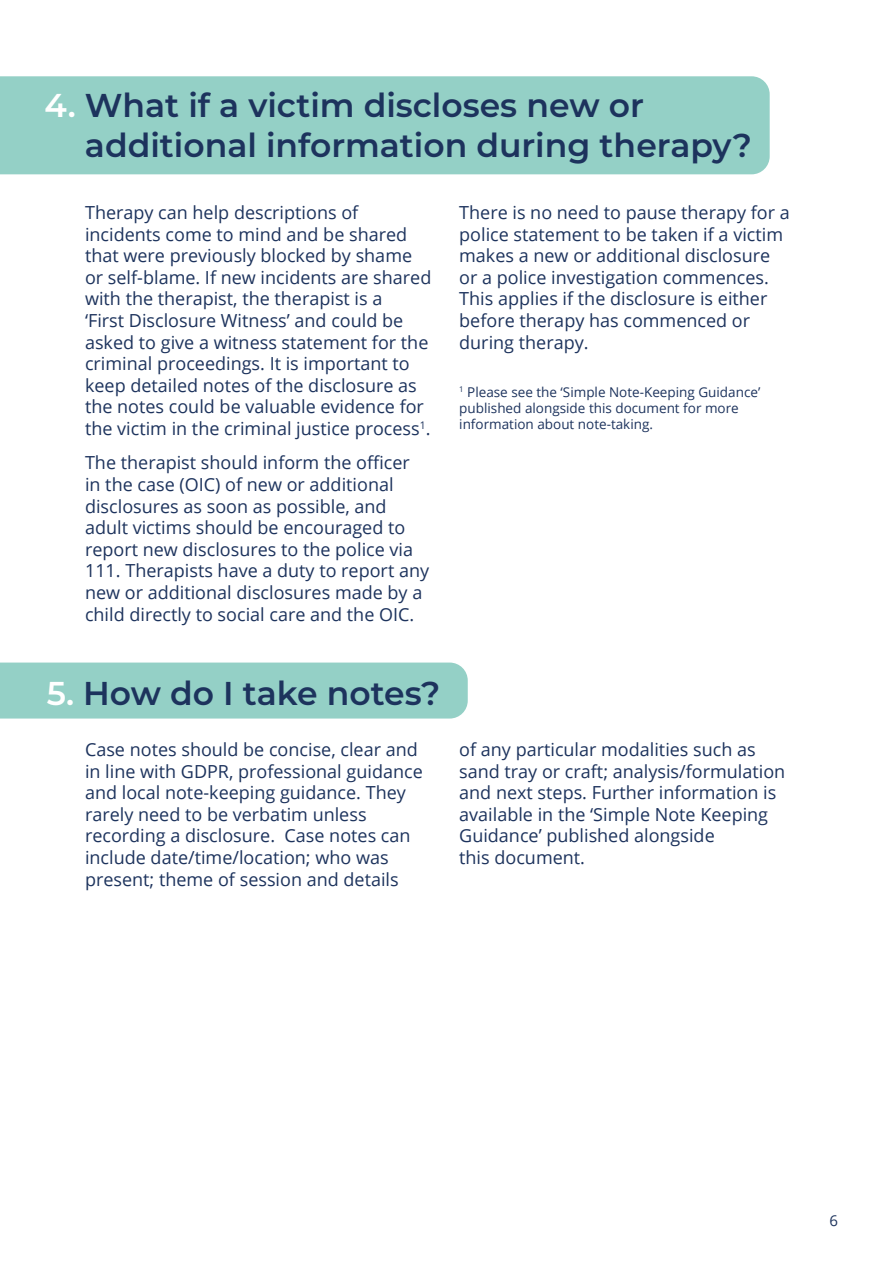
<style>
.page{position:relative;width:893px;height:1263px;background:#fff}
.page>*{position:absolute;margin:0;border:0;box-sizing:border-box;transform-origin:0 0}
.t1{font:600 33px/39.6px "Montserrat";color:#1d335d}
.t2{font:18px/21.6px "Open Sans";color:#1d335d}
.t3{font:15px "Open Sans";color:#1d335d}
.t4{font:13.5px/16.2px "Open Sans";color:#1d335d}
.s1{color:#fff}
</style>
<div class="page">
<div style="left:0;top:76px;width:770px;height:98px;background:#94d0c6"></div>
<div style="left:0;top:662px;width:468px;height:56px;background:#94d0c6"></div>
<h1 class="t1" style="left:85px;top:84px;width:669px;text-indent:-40px"><span class="s1">4.</span> What if a victim discloses new or additional information during therapy?</h1>
<p class="t2" style="left:85px;top:201px;width:348px">Therapy can help descriptions of incidents come to mind and be shared that were previously blocked by shame or self-blame. If new incidents are shared with the therapist, the therapist is a<br>‘First Disclosure Witness’ and could be asked to give a witness statement for the criminal proceedings. It is important to keep detailed notes of the disclosure as the notes could be valuable evidence for the victim in the criminal justice process<sup>1</sup>.</p>
<p class="t2" style="left:85px;top:451px;width:346px">The therapist should inform the officer in the case (OIC) of new or additional disclosures as soon as possible, and adult victims should be encouraged to report new disclosures to the police via 111. Therapists have a duty to report any new or additional disclosures made by a child directly to social care and the OIC.</p>
<p class="t2" style="left:459px;top:201px;width:332px">There is no need to pause therapy for a police statement to be taken if a victim makes a new or additional disclosure or a police investigation commences.<br>This applies if the disclosure is either before therapy has commenced or during therapy.</p>
<p class="t4" style="left:459px;top:383px;width:303px"><sup>1</sup> Please see the ‘Simple Note-Keeping Guidance’ published alongside this document for more information about note-taking.</p>
<h1 class="t1" style="left:47px;top:672px;width:395px"><span class="s1">5.</span> How do I take notes?</h1>
<p class="t2" style="left:85px;top:738px;width:339px">Case notes should be concise, clear and in line with GDPR, professional guidance and local note-keeping guidance. They rarely need to be verbatim unless recording a disclosure. Case notes can include date/time/location; who was present; theme of session and details</p>
<p class="t2" style="left:459px;top:738px;width:328px">of any particular modalities such as sand tray or craft; analysis/formulation and next steps. Further information is available in the ‘Simple Note Keeping Guidance’ published alongside<br>this document.</p>
<p class="t3" style="left:829px;top:1210px;width:10px">6</p>
</div>
